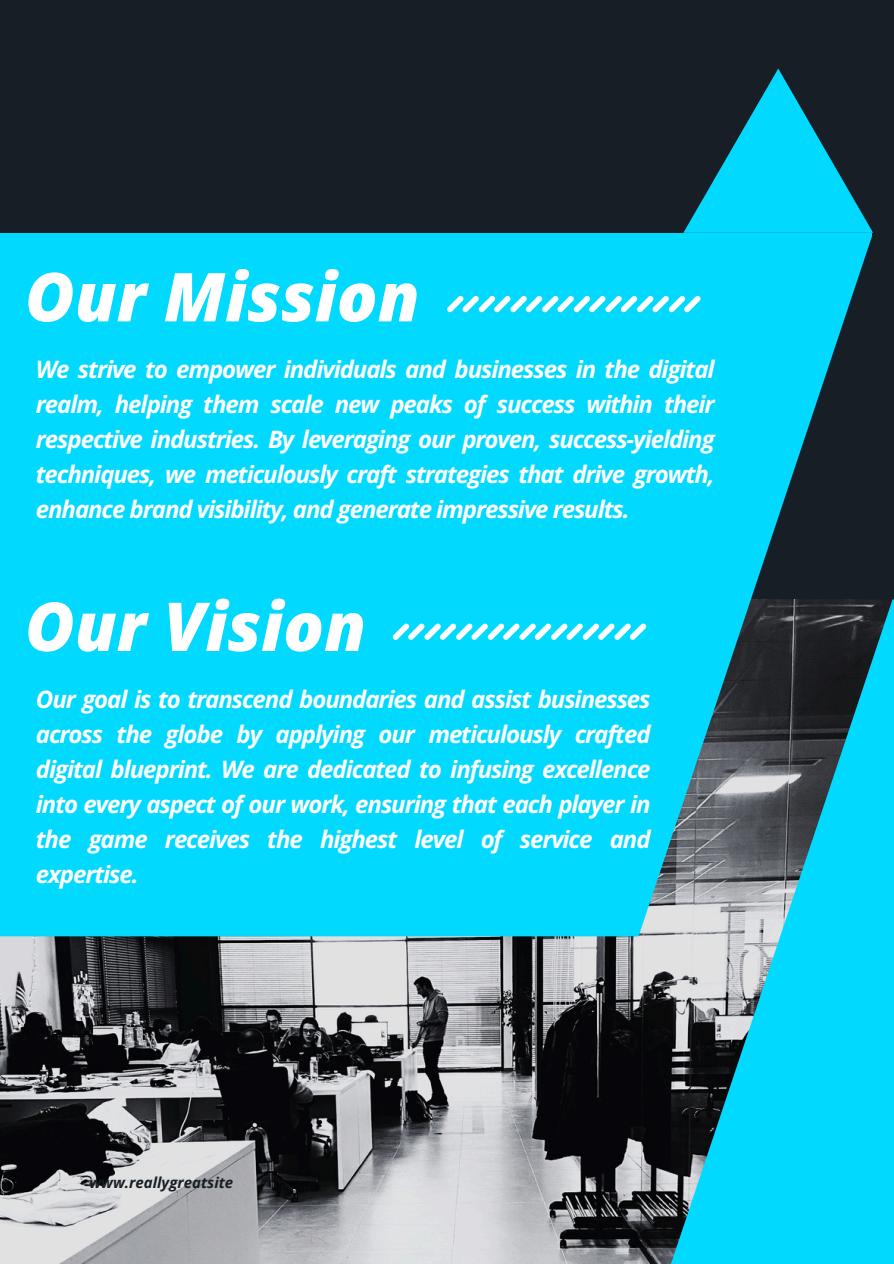
<style>
.page{position:relative;width:894px;height:1264px;background:#fff}
.page>*{position:absolute;margin:0;border:0;box-sizing:border-box;transform-origin:0 0}
.t1{font:italic 800 67.5px "Open Sans";color:#fff}
.t2{font:italic 700 24px/34.8px "Open Sans";letter-spacing:-.045em;color:#fff;text-align:justify}
.t3{font:italic 700 15px "Open Sans";color:#181e25}
</style>
<div class="page">
<div style="left:0;top:0;width:893px;height:1263px;background:#181e25"></div>
<img style="left:0;top:936px;width:667px;height:327px">
<div style="left:0;top:233px;width:871px;height:703px;background:#02d9ff"></div>
<svg style="left:683px;top:69px;width:189px;height:164px"></svg>
<svg style="left:667px;top:599px;width:226px;height:664px;background:#2aa3ba"></svg>
<svg style="left:446px;top:295px;width:254px;height:17px;background:#6ae8ff"></svg>
<svg style="left:392px;top:623px;width:254px;height:17px;background:#6ae8ff"></svg>
<p class="t1" style="left:25px;top:249px;width:396px">Our Mission</p>
<h1 class="t2" style="left:36px;top:351px;width:680px">We strive to empower individuals and businesses in the digital realm, helping them scale new peaks of success within their respective industries. By leveraging our proven, success-yielding techniques, we meticulously craft strategies that drive growth, enhance brand visibility, and generate impressive results.</h1>
<h2 class="t1" style="left:25px;top:579px;width:342px">Our Vision</h2>
<p class="t2" style="left:36px;top:681px;width:616px">Our goal is to transcend boundaries and assist businesses across the globe by applying our meticulously crafted digital blueprint. We are dedicated to infusing excellence into every aspect of our work, ensuring that each player in the game receives the highest level of service and expertise.</p>
<h1 class="t3" style="left:89px;top:1172px;width:145px">www.reallygreatsite</h1>
</div>
